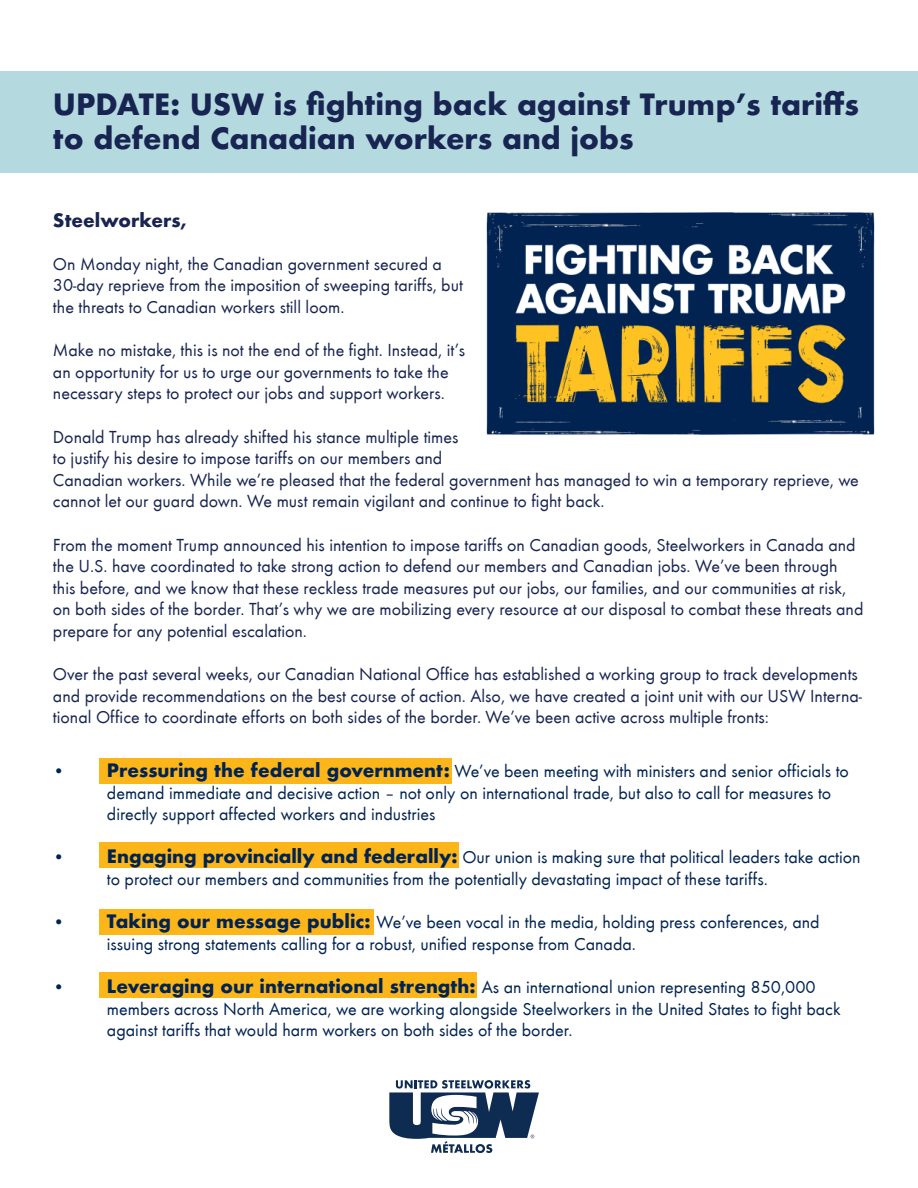
<style>
.page{position:relative;width:918px;height:1188px;background:#fff}
.page>*{position:absolute;margin:0;border:0;box-sizing:border-box;transform-origin:0 0}
.t1{font:700 28.5px/34.2px "Futura";color:#182451}
.t2{font:18px/21.6px "Futura T";color:#182451}
.t3{font:18px/21.6px "Futura T";color:#002352}
.t4{font:700 18px "Futura";color:#182451}
.s1{font-family:"Futura";font-weight:700}
</style>
<div class="page">
<div style="left:99px;top:909px;width:275px;height:26px;background:#fcb61a"></div>
<div style="left:99px;top:972px;width:378px;height:26px;background:#fcb61a"></div>
<div style="left:99px;top:842px;width:360px;height:26px;background:#fcb61a"></div>
<div style="left:99px;top:758px;width:352px;height:26px;background:#fcb61a"></div>
<div style="left:0;top:71px;width:918px;height:102px;background:#b4dadf"></div>
<img style="left:486px;top:212px;width:389px;height:223px">
<svg style="left:389px;top:1080px;width:150px;height:73px"></svg>
<h1 class="t1" style="left:53px;top:87px;width:808px">UPDATE: USW is fighting back against Trump’s tariffs to defend Canadian workers and jobs</h1>
<p class="t4" style="left:53px;top:207px;width:135px">Steelworkers,</p>
<p class="t2" style="left:53px;top:254px;width:412px">On Monday night, the Canadian government secured a<br>30-day reprieve from the imposition of sweeping tariffs, but the threats to Canadian workers still loom.</p>
<p class="t2" style="left:53px;top:341px;width:414px">Make no mistake, this is not the end of the fight. Instead, it’s an opportunity for us to urge our governments to take the necessary steps to protect our jobs and support workers.</p>
<p class="t2" style="left:53px;top:427px;width:808px">Donald Trump has already shifted his stance multiple times<br>to justify his desire to impose tariffs on our members and<br>Canadian workers. While we’re pleased that the federal government has managed to win a temporary reprieve, we cannot let our guard down. We must remain vigilant and continue to fight back.</p>
<p class="t2" style="left:53px;top:535px;width:812px">From the moment Trump announced his intention to impose tariffs on Canadian goods, Steelworkers in Canada and the U.S. have coordinated to take strong action to defend our members and Canadian jobs. We’ve been through this before, and we know that these reckless trade measures put our jobs, our families, and our communities at risk, on both sides of the border. That’s why we are mobilizing every resource at our disposal to combat these threats and prepare for any potential escalation.</p>
<p class="t2" style="left:53px;top:665px;width:811px">Over the past several weeks, our Canadian National Office has established a working group to track developments and provide recommendations on the best course of action. Also, we have created a joint unit with our USW Interna&shy;tional Office to coordinate efforts on both sides of the border. We’ve been active across multiple fronts:</p>
<p class="t3" style="left:107px;top:762px;width:744px;text-indent:-54px">• <span class="s1">Pressuring the federal government:</span> We’ve been meeting with ministers and senior officials to demand immediate and decisive action – not only on international trade, but also to call for measures to directly support affected workers and industries</p>
<p class="t3" style="left:107px;top:848px;width:755px;text-indent:-54px">• <span class="s1">Engaging provincially and federally:</span> Our union is making sure that political leaders take action to protect our members and communities from the potentially devastating impact of these tariffs.</p>
<p class="t3" style="left:107px;top:913px;width:714px;text-indent:-54px">• <span class="s1">Taking our message public:</span> We’ve been vocal in the media, holding press conferences, and issuing strong statements calling for a robust, unified response from Canada.</p>
<p class="t3" style="left:107px;top:978px;width:735px;text-indent:-54px">• <span class="s1">Leveraging our international strength:</span> As an international union representing 850,000 members across North America, we are working alongside Steelworkers in the United States to fight back against tariffs that would harm workers on both sides of the border.</p>
</div>
